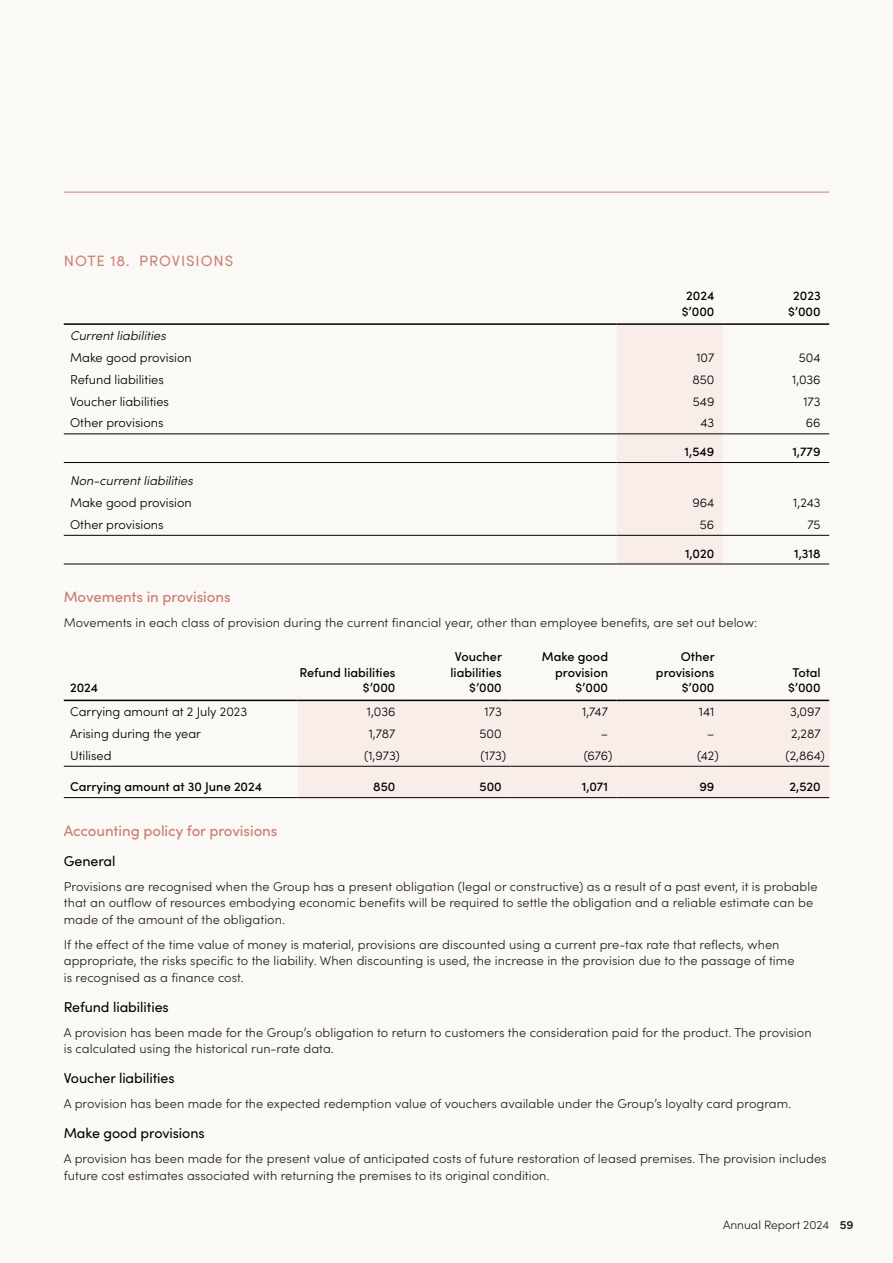
<style>
.page{position:relative;width:893px;height:1263px;background:#fbf9f6}
.page>*{position:absolute;margin:0;border:0;box-sizing:border-box;transform-origin:0 0}
.t1{font:500 15px "Sofia Pro";letter-spacing:-.005em;color:#cb8177}
.t2{font:15px "Sofia Pro";letter-spacing:.06em;color:#cb8177}
.t3{font:14.25px "Sofia Pro";letter-spacing:-.005em;color:#000}
.t4{font:300 12.75px/16.5px "Sofia Pro";letter-spacing:.005em;color:#211e1c}
.t5{font:300 12.75px "Sofia Pro";color:#000}
.t6{font:500 12.75px/15.3px "Sofia Pro";color:#000;text-align:right}
.t7{font:italic 300 12.75px "Sofia Pro";color:#000}
.t8{font:300 12px "Sofia Pro";color:#211e1c}
.s1{font-weight:600}
</style>
<div class="page">
<hr style="left:64px;top:192px;width:765px;height:1px;background:#cb8177">
<div style="left:617px;top:325px;width:106px;height:238px;background:#f9edea"></div>
<hr style="left:64px;top:323px;width:553px;height:2px;background:#000">
<hr style="left:617px;top:323px;width:106px;height:2px;background:#000">
<hr style="left:723px;top:323px;width:106px;height:2px;background:#000">
<hr style="left:64px;top:563px;width:553px;height:1px;background:#000">
<hr style="left:617px;top:563px;width:106px;height:1px;background:#000">
<hr style="left:723px;top:563px;width:106px;height:1px;background:#000">
<hr style="left:723px;top:434px;width:106px;height:1px;background:#000">
<hr style="left:617px;top:434px;width:106px;height:1px;background:#000">
<hr style="left:64px;top:434px;width:553px;height:1px;background:#000">
<hr style="left:64px;top:462px;width:553px;height:1px;background:#000">
<hr style="left:64px;top:535px;width:553px;height:1px;background:#000">
<hr style="left:617px;top:462px;width:106px;height:1px;background:#000">
<hr style="left:617px;top:535px;width:106px;height:1px;background:#000">
<hr style="left:723px;top:462px;width:106px;height:1px;background:#000">
<hr style="left:723px;top:535px;width:106px;height:1px;background:#000">
<div style="left:298px;top:701px;width:531px;height:96px;background:#f9edea"></div>
<hr style="left:64px;top:700px;width:234px;height:1px;background:#000">
<hr style="left:298px;top:797px;width:106px;height:1px;background:#000">
<hr style="left:404px;top:797px;width:106px;height:1px;background:#000">
<hr style="left:510px;top:797px;width:107px;height:1px;background:#000">
<hr style="left:617px;top:797px;width:106px;height:1px;background:#000">
<hr style="left:723px;top:797px;width:106px;height:1px;background:#000">
<hr style="left:298px;top:700px;width:106px;height:1px;background:#000">
<hr style="left:404px;top:700px;width:106px;height:1px;background:#000">
<hr style="left:510px;top:700px;width:107px;height:1px;background:#000">
<hr style="left:617px;top:700px;width:106px;height:1px;background:#000">
<hr style="left:723px;top:700px;width:106px;height:1px;background:#000">
<hr style="left:64px;top:797px;width:234px;height:1px;background:#000">
<hr style="left:64px;top:766px;width:234px;height:1px;background:#000">
<hr style="left:298px;top:766px;width:106px;height:1px;background:#000">
<hr style="left:404px;top:766px;width:106px;height:1px;background:#000">
<hr style="left:510px;top:766px;width:107px;height:1px;background:#000">
<hr style="left:617px;top:766px;width:106px;height:1px;background:#000">
<hr style="left:723px;top:766px;width:106px;height:1px;background:#000">
<p class="t2" style="left:64px;top:250px;width:22px">Note</p>
<p class="t2" style="left:110px;top:250px;width:124px">18. PROVISIONS</p>
<p class="t6" style="left:682px;top:287px;width:34px;text-align:center">2024 $’000</p>
<p class="t6" style="left:788px;top:287px;width:34px;text-align:center">2023 $’000</p>
<p class="t7" style="left:70px;top:326px;width:97px">Current liabilities</p>
<p class="t5" style="left:70px;top:348px;width:123px">Make good provision</p>
<p class="t5" style="left:696px;top:348px;width:20px">107</p>
<p class="t5" style="left:799px;top:348px;width:23px">504</p>
<p class="t5" style="left:70px;top:370px;width:95px">Refund liabilities</p>
<p class="t5" style="left:692px;top:370px;width:23px">850</p>
<p class="t5" style="left:792px;top:370px;width:30px">1,036</p>
<p class="t5" style="left:70px;top:392px;width:100px">Voucher liabilities</p>
<p class="t5" style="left:693px;top:392px;width:23px">549</p>
<p class="t5" style="left:803px;top:392px;width:19px">173</p>
<p class="t5" style="left:70px;top:414px;width:95px">Other provisions</p>
<p class="t5" style="left:700px;top:414px;width:15px">43</p>
<p class="t5" style="left:806px;top:414px;width:16px">66</p>
<p class="t6" style="left:685px;top:443px;width:31px">1,549</p>
<p class="t6" style="left:792px;top:443px;width:30px">1,779</p>
<p class="t7" style="left:70px;top:471px;width:124px">Non-current liabilities</p>
<p class="t5" style="left:70px;top:493px;width:123px">Make good provision</p>
<p class="t5" style="left:692px;top:493px;width:23px">964</p>
<p class="t5" style="left:793px;top:493px;width:29px">1,243</p>
<p class="t5" style="left:70px;top:515px;width:95px">Other provisions</p>
<p class="t5" style="left:700px;top:515px;width:16px">56</p>
<p class="t5" style="left:807px;top:515px;width:15px">75</p>
<p class="t6" style="left:685px;top:545px;width:31px">1,020</p>
<p class="t6" style="left:794px;top:545px;width:28px">1,318</p>
<p class="t1" style="left:64px;top:586px;width:168px">Movements in provisions</p>
<p class="t4" style="left:64px;top:613px;width:695px">Movements in each class of provision during the current financial year, other than employee benefits, are set out below:</p>
<p class="t6" style="left:70px;top:679px;width:30px">2024</p>
<p class="t6" style="left:300px;top:664px;width:97px">Refund liabilities $’000</p>
<p class="t6" style="left:450px;top:648px;width:53px">Voucher liabilities $’000</p>
<p class="t6" style="left:542px;top:648px;width:68px">Make good provision $’000</p>
<p class="t6" style="left:656px;top:648px;width:60px">Other provisions $’000</p>
<p class="t6" style="left:788px;top:664px;width:34px;text-align:center">Total $’000</p>
<p class="t5" style="left:70px;top:702px;width:178px">Carrying amount at 2 July 2023</p>
<p class="t5" style="left:367px;top:702px;width:30px">1,036</p>
<p class="t5" style="left:484px;top:702px;width:19px">173</p>
<p class="t5" style="left:582px;top:702px;width:27px">1,747</p>
<p class="t5" style="left:699px;top:702px;width:17px">141</p>
<p class="t5" style="left:790px;top:702px;width:32px">3,097</p>
<p class="t5" style="left:70px;top:724px;width:132px">Arising during the year</p>
<p class="t5" style="left:369px;top:724px;width:28px">1,787</p>
<p class="t5" style="left:480px;top:724px;width:24px">500</p>
<p class="t5" style="left:601px;top:724px;width:9px">–</p>
<p class="t5" style="left:707px;top:724px;width:9px">–</p>
<p class="t5" style="left:791px;top:724px;width:31px">2,287</p>
<p class="t5" style="left:70px;top:746px;width:43px">Utilised</p>
<p class="t5" style="left:364px;top:746px;width:37px">(1,973)</p>
<p class="t5" style="left:480px;top:746px;width:27px">(173)</p>
<p class="t5" style="left:584px;top:746px;width:30px">(676)</p>
<p class="t5" style="left:697px;top:746px;width:23px">(42)</p>
<p class="t5" style="left:785px;top:746px;width:41px">(2,864)</p>
<p class="t6" style="left:70px;top:778px;width:194px">Carrying amount at 30 June 2024</p>
<p class="t6" style="left:373px;top:778px;width:24px">850</p>
<p class="t6" style="left:480px;top:778px;width:24px">500</p>
<p class="t6" style="left:582px;top:778px;width:28px">1,071</p>
<p class="t6" style="left:699px;top:778px;width:16px">99</p>
<p class="t6" style="left:789px;top:778px;width:33px">2,520</p>
<p class="t1" style="left:64px;top:819px;width:215px">Accounting policy for provisions</p>
<p class="t3" style="left:64px;top:850px;width:53px">General</p>
<p class="t4" style="left:64px;top:877px;width:755px">Provisions are recognised when the Group has a present obligation (legal or constructive) as a result of a past event, it is probable that an outflow of resources embodying economic benefits will be required to settle the obligation and a reliable estimate can be made of the amount of the obligation.</p>
<p class="t4" style="left:64px;top:935px;width:732px">If the effect of the time value of money is material, provisions are discounted using a current pre-tax rate that reflects, when appropriate, the risks specific to the liability. When discounting is used, the increase in the provision due to the passage of time is recognised as a finance cost.</p>
<p class="t3" style="left:64px;top:996px;width:106px">Refund liabilities</p>
<p class="t4" style="left:64px;top:1023px;width:749px">A provision has been made for the Group’s obligation to return to customers the consideration paid for the product. The provision is calculated using the historical run-rate data.</p>
<p class="t3" style="left:64px;top:1068px;width:112px">Voucher liabilities</p>
<p class="t4" style="left:64px;top:1095px;width:729px">A provision has been made for the expected redemption value of vouchers available under the Group’s loyalty card program.</p>
<p class="t3" style="left:64px;top:1123px;width:142px">Make good provisions</p>
<p class="t4" style="left:64px;top:1150px;width:764px">A provision has been made for the present value of anticipated costs of future restoration of leased premises. The provision includes future cost estimates associated with returning the premises to its original condition.</p>
<p class="t8" style="left:723px;top:1216px;width:132px">Annual Report 2024 <span class="s1">59</span></p>
</div>
